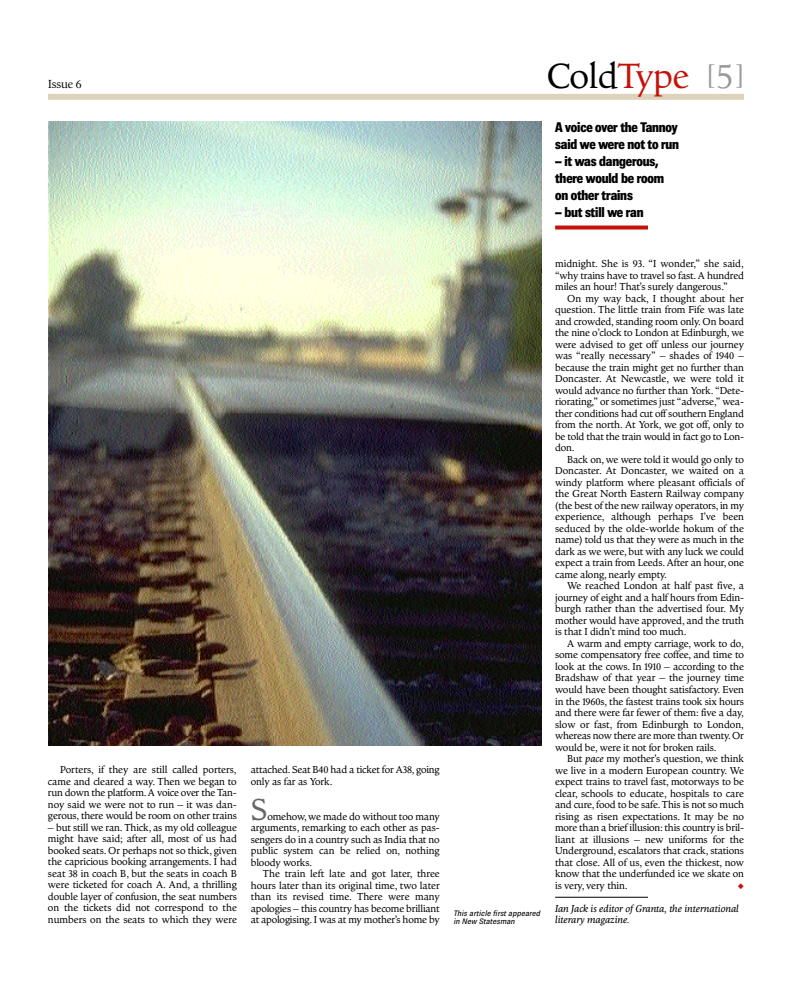
<style>
.page{position:relative;width:792px;height:987px;background:#fff}
.page>*{position:absolute;margin:0;border:0;box-sizing:border-box;transform-origin:0 0}
.t1{font:36px "Goodchild Display";color:#000}
.t2{font:30px "Jensonian";color:#666}
.t3{font:800 14px/17px "Brown";letter-spacing:-.01em;color:#000}
.t4{font:12px "Goodchild Display";color:#000}
.t5{font:10px/11.5px "Jensonian";letter-spacing:-.01em;color:#000;text-align:justify}
.t6{font:italic 10px/11.5px "Jensonian";letter-spacing:-.01em;color:#000}
.t7{font:italic 8px/8px "Brown";color:#000}
.s1{color:#c4120b}
.s2{color:#999}
.s3{font-style:italic}
</style>
<div class="page">
<div style="left:48px;top:94px;width:696px;height:6px;background:#ddd3bd"></div>
<hr style="left:555px;top:897px;width:93px;height:1px;background:#000">
<img style="left:48px;top:121px;width:493px;height:625px">
<svg style="left:555px;top:226px;width:93px;height:4px"></svg>
<p class="t4" style="left:48px;top:79px;width:35px">Issue 6</p>
<h1 class="t1" style="left:547px;top:61px;width:199px">Cold<span class="s1">Type</span> <sup>[</sup><span class="s2">5</span><sup>]</sup></h1>
<h3 class="t3" style="left:555px;top:119px;width:125px">A voice over the Tannoy said we were not to run</h3>
<h3 class="t3" style="left:555px;top:153px;width:110px">– it was dangerous, there would be room on other trains</h3>
<h3 class="t3" style="left:555px;top:204px;width:90px">– but still we ran</h3>
<p class="t5" style="left:48px;top:765px;width:190px;text-indent:12px">Porters, if they are still called porters, came and cleared a way. Then we began to run down the platform.A voice over the Tan&shy;noy said we were not to run – it was dan&shy;gerous, there would be room on other trains</p>
<p class="t5" style="left:48px;top:823px;width:190px">– but still we ran. Thick, as my old colleague might have said; after all, most of us had booked seats. Or perhaps not so thick, given the capricious booking arrangements. I had seat 38 in coach B, but the seats in coach B were ticketed for coach A. And, a thrilling double layer of confusion, the seat numbers on the tickets did not correspond to the numbers on the seats to which they were</p>
<p class="t5" style="left:251px;top:765px;width:190px">attached. Seat B40 had a ticket for A38, going only as far as York.</p>
<h2 class="t2" style="left:251px;top:797px;width:18px">S</h2>
<p class="t5" style="left:251px;top:811px;width:190px;text-indent:16px">omehow, we made do without too many arguments, remarking to each other as pas&shy;sengers do in a country such as India that no public system can be relied on, nothing bloody works.</p>
<p class="t5" style="left:251px;top:869px;width:190px;text-indent:12px">The train left late and got later, three hours later than its original time, two later than its revised time. There were many apologies – this country has become brilliant at apologising. I was at my mother’s home by</p>
<p class="t7" style="left:454px;top:910px;width:88px">This article first appeared in New Statesman</p>
<p class="t5" style="left:555px;top:259px;width:190px">midnight. She is 93. “I wonder,” she said, “why trains have to travel so fast. A hundred miles an hour! That’s surely dangerous.”</p>
<p class="t5" style="left:555px;top:294px;width:190px;text-indent:12px">On my way back, I thought about her question. The little train from Fife was late and crowded, standing room only. On board the nine o’clock to London at Edinburgh, we were advised to get off unless our journey was “really necessary” – shades of 1940 – because the train might get no further than Doncaster. At Newcastle, we were told it would advance no further than York. “Dete&shy;riorating,” or sometimes just “adverse,” wea&shy;ther conditions had cut off southern England from the north. At York, we got off, only to be told that the train would in fact go to Lon&shy;don.</p>
<p class="t5" style="left:555px;top:455px;width:190px;text-indent:12px">Back on, we were told it would go only to Doncaster. At Doncaster, we waited on a windy platform where pleasant officials of the Great North Eastern Railway company (the best of the new railway operators, in my experience, although perhaps I’ve been seduced by the olde-worlde hokum of the name) told us that they were as much in the dark as we were, but with any luck we could expect a train from Leeds. After an hour, one came along, nearly empty.</p>
<p class="t5" style="left:555px;top:581px;width:190px;text-indent:12px">We reached London at half past five, a journey of eight and a half hours from Edin&shy;burgh rather than the advertised four. My mother would have approved, and the truth is that I didn’t mind too much.</p>
<p class="t5" style="left:555px;top:639px;width:190px;text-indent:12px">A warm and empty carriage, work to do, some compensatory free coffee, and time to look at the cows. In 1910 – according to the Bradshaw of that year – the journey time would have been thought satisfactory. Even in the 1960s, the fastest trains took six hours and there were far fewer of them: five a day, slow or fast, from Edinburgh to London, whereas now there are more than twenty. Or would be, were it not for broken rails.</p>
<p class="t5" style="left:555px;top:754px;width:190px;text-indent:12px">But <span class="s3">pace</span> my mother’s question, we think we live in a modern European country. We expect trains to travel fast, motorways to be clear, schools to educate, hospitals to care and cure, food to be safe. This is not so much rising as risen expectations. It may be no more than a brief illusion: this country is bril&shy;liant at illusions – new uniforms for the Underground, escalators that crack, stations that close. All of us, even the thickest, now know that the underfunded ice we skate on is very, very thin.</p>
<p class="t6" style="left:555px;top:903px;width:185px">Ian Jack is editor of Granta, the international literary magazine.</p>
</div>
